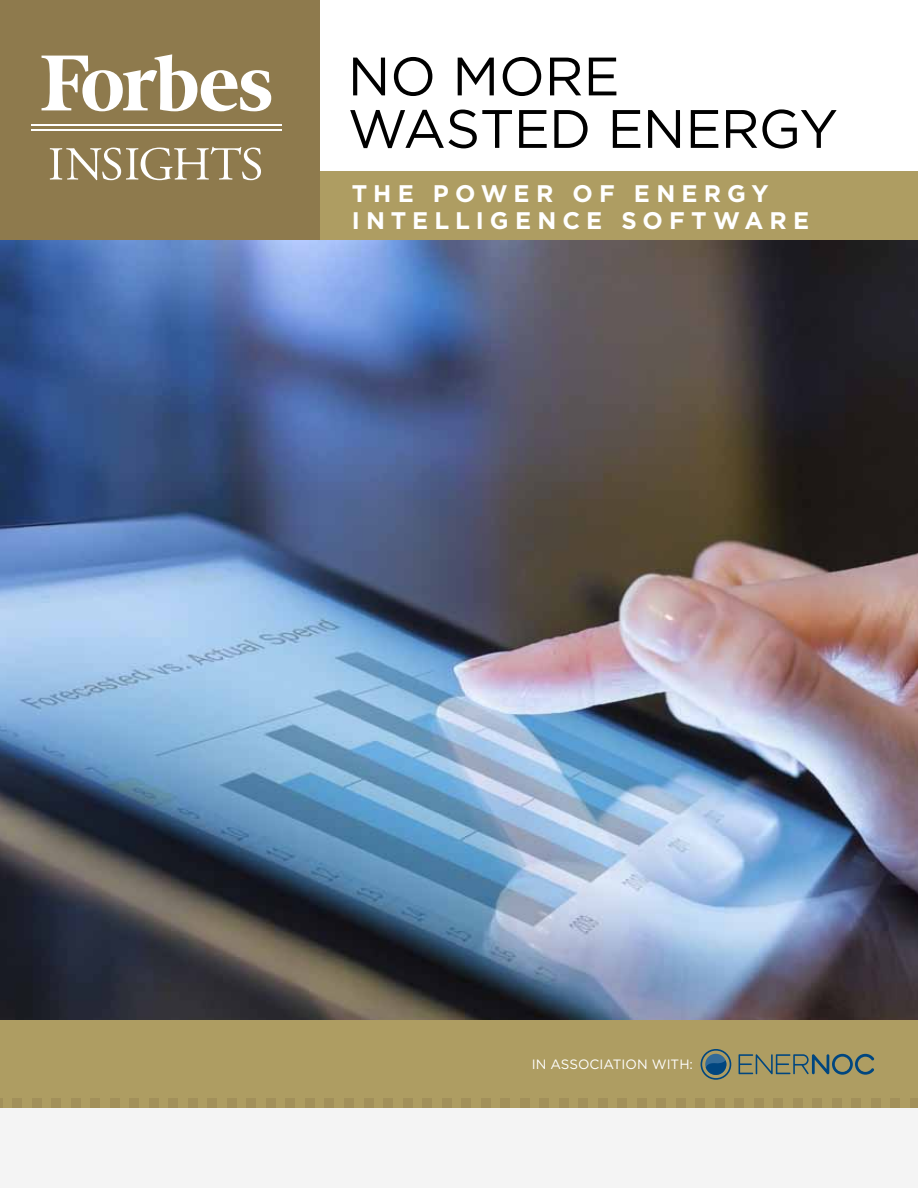
<style>
.page{position:relative;width:918px;height:1188px;background:#fff}
.page>*{position:absolute;margin:0;border:0;box-sizing:border-box;transform-origin:0 0}
.t1{font:54px/52.5px "Gotham";letter-spacing:-.015em;color:#000}
.t2{font:700 24px/27px "Gotham";letter-spacing:.255em;color:#fff}
.t3{font:13.5px "Gotham";color:#fff}
</style>
<div class="page">
<div style="left:0;top:172px;width:918px;height:69px;background:#ae9d62"></div>
<div style="left:0;top:0;width:319px;height:241px;background:#8e7a4d"></div>
<svg style="left:42px;top:54px;width:229px;height:57px"></svg>
<hr style="left:31px;top:125px;width:250px;height:1px;background:#fff">
<hr style="left:31px;top:130px;width:250px;height:1px;background:#fff">
<svg style="left:50px;top:147px;width:211px;height:33px"></svg>
<div style="left:0;top:240px;width:918px;height:948px;background:#f4f4f4"></div>
<img style="left:0;top:240px;width:918px;height:781px">
<div style="left:0;top:1021px;width:918px;height:87px;background:#ae9d62"></div>
<svg style="left:701px;top:1049px;width:30px;height:31px"></svg>
<svg style="left:739px;top:1054px;width:135px;height:21px"></svg>
<svg style="left:0;top:1099px;width:3px;height:9px"></svg>
<div style="left:51px;top:1099px;width:10px;height:9px;background:#a2905a"></div>
<div style="left:32px;top:1099px;width:10px;height:9px;background:#a2905a"></div>
<div style="left:12px;top:1099px;width:10px;height:9px;background:#a2905a"></div>
<div style="left:110px;top:1099px;width:10px;height:9px;background:#a2905a"></div>
<div style="left:90px;top:1099px;width:10px;height:9px;background:#a2905a"></div>
<div style="left:71px;top:1099px;width:10px;height:9px;background:#a2905a"></div>
<div style="left:168px;top:1099px;width:10px;height:9px;background:#a2905a"></div>
<div style="left:149px;top:1099px;width:10px;height:9px;background:#a2905a"></div>
<div style="left:130px;top:1099px;width:9px;height:9px;background:#a2905a"></div>
<div style="left:227px;top:1099px;width:10px;height:9px;background:#a2905a"></div>
<div style="left:208px;top:1099px;width:9px;height:9px;background:#a2905a"></div>
<div style="left:188px;top:1099px;width:10px;height:9px;background:#a2905a"></div>
<div style="left:286px;top:1099px;width:9px;height:9px;background:#a2905a"></div>
<div style="left:266px;top:1099px;width:10px;height:9px;background:#a2905a"></div>
<div style="left:247px;top:1099px;width:9px;height:9px;background:#a2905a"></div>
<div style="left:344px;top:1099px;width:10px;height:9px;background:#a2905a"></div>
<div style="left:325px;top:1099px;width:9px;height:9px;background:#a2905a"></div>
<div style="left:305px;top:1099px;width:10px;height:9px;background:#a2905a"></div>
<div style="left:403px;top:1099px;width:9px;height:9px;background:#a2905a"></div>
<div style="left:383px;top:1099px;width:10px;height:9px;background:#a2905a"></div>
<div style="left:364px;top:1099px;width:9px;height:9px;background:#a2905a"></div>
<div style="left:461px;top:1099px;width:10px;height:9px;background:#a2905a"></div>
<div style="left:442px;top:1099px;width:9px;height:9px;background:#a2905a"></div>
<div style="left:422px;top:1099px;width:10px;height:9px;background:#a2905a"></div>
<div style="left:520px;top:1099px;width:9px;height:9px;background:#a2905a"></div>
<div style="left:500px;top:1099px;width:10px;height:9px;background:#a2905a"></div>
<div style="left:481px;top:1099px;width:10px;height:9px;background:#a2905a"></div>
<div style="left:578px;top:1099px;width:10px;height:9px;background:#a2905a"></div>
<div style="left:559px;top:1099px;width:10px;height:9px;background:#a2905a"></div>
<div style="left:539px;top:1099px;width:10px;height:9px;background:#a2905a"></div>
<div style="left:637px;top:1099px;width:10px;height:9px;background:#a2905a"></div>
<div style="left:617px;top:1099px;width:10px;height:9px;background:#a2905a"></div>
<div style="left:598px;top:1099px;width:10px;height:9px;background:#a2905a"></div>
<div style="left:695px;top:1099px;width:10px;height:9px;background:#a2905a"></div>
<div style="left:676px;top:1099px;width:10px;height:9px;background:#a2905a"></div>
<div style="left:656px;top:1099px;width:10px;height:9px;background:#a2905a"></div>
<div style="left:754px;top:1099px;width:10px;height:9px;background:#a2905a"></div>
<div style="left:734px;top:1099px;width:10px;height:9px;background:#a2905a"></div>
<div style="left:715px;top:1099px;width:10px;height:9px;background:#a2905a"></div>
<div style="left:812px;top:1099px;width:10px;height:9px;background:#a2905a"></div>
<div style="left:793px;top:1099px;width:10px;height:9px;background:#a2905a"></div>
<div style="left:773px;top:1099px;width:10px;height:9px;background:#a2905a"></div>
<div style="left:871px;top:1099px;width:10px;height:9px;background:#a2905a"></div>
<div style="left:851px;top:1099px;width:10px;height:9px;background:#a2905a"></div>
<div style="left:832px;top:1099px;width:10px;height:9px;background:#a2905a"></div>
<div style="left:910px;top:1099px;width:8px;height:9px;background:#a2905a"></div>
<div style="left:891px;top:1099px;width:9px;height:9px;background:#a2905a"></div>
<h1 class="t1" style="left:348px;top:49px;width:492px">NO MORE<br>WASTED ENERGY</h1>
<p class="t2" style="left:352px;top:179px;width:459px">THE POWER OF ENERGY<br>INTELLIGENCE SOFTWARE</p>
<p class="t3" style="left:532px;top:1057px;width:163px">IN ASSOCIATION WITH:</p>
</div>
